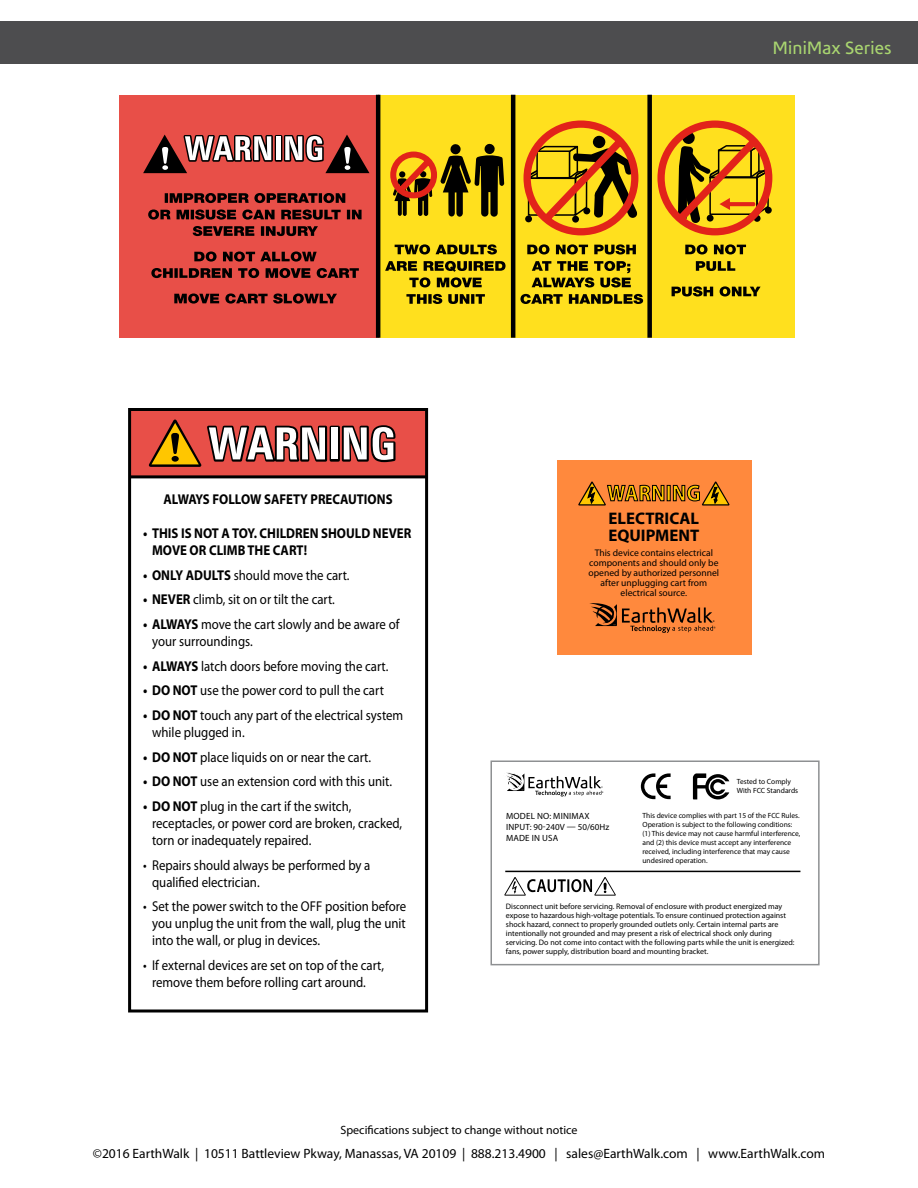
<style>
.page{position:relative;width:918px;height:1188px;background:#fff}
.page>*{position:absolute;margin:0;border:0;box-sizing:border-box;transform-origin:0 0}
.t1{font:18px "Corisande";color:#a9d570}
.t2{font:700 16.8px/16.8px "Myriad Pro";color:#000}
.t3{font:14.25px/17.1px "Myriad Pro";color:#000;scale:.9 1}
.t4{font:700 14.25px/17.1px "Myriad Pro";color:#000;scale:.9 1}
.t5{font:13.5px "Myriad Pro";color:#000}
.t6{font:12px "Myriad Pro";color:#000}
.t7{font:9.6px/10.2px "Myriad Pro";color:#000;text-align:center}
.t8{font:9px/10.8px "Myriad Pro";letter-spacing:.02em;color:#000}
.t9{font:7.95px/9px "Myriad Pro";color:#000}
.t10{font:7.5px/9px "Myriad Pro";color:#000}
.s1{font-weight:700}
</style>
<div class="page">
<div style="left:130px;top:410px;width:297px;height:67px;background:#e84f48"></div>
<div style="left:0;top:21px;width:918px;height:43px;background:#4d4d4f"></div>
<div style="left:376px;top:95px;width:418px;height:243px;background:#ffe01e"></div>
<div style="left:119px;top:95px;width:260px;height:243px;background:#e84f48"></div>
<hr style="left:376px;top:95px;width:4px;height:243px;background:#000">
<hr style="left:511px;top:95px;width:4px;height:243px;background:#000">
<div style="left:647px;top:95px;width:5px;height:243px;background:#000"></div>
<svg style="left:390px;top:143px;width:114px;height:74px"></svg>
<svg style="left:174px;top:293px;width:163px;height:11px"></svg>
<svg style="left:151px;top:268px;width:208px;height:10px"></svg>
<svg style="left:194px;top:251px;width:123px;height:11px"></svg>
<svg style="left:193px;top:226px;width:125px;height:10px"></svg>
<svg style="left:143px;top:134px;width:226px;height:86px"></svg>
<svg style="left:406px;top:294px;width:79px;height:10px"></svg>
<svg style="left:385px;top:261px;width:121px;height:27px"></svg>
<svg style="left:395px;top:244px;width:102px;height:11px"></svg>
<svg style="left:520px;top:294px;width:123px;height:10px"></svg>
<svg style="left:532px;top:261px;width:99px;height:27px"></svg>
<svg style="left:523px;top:120px;width:116px;height:135px"></svg>
<svg style="left:672px;top:286px;width:89px;height:11px"></svg>
<svg style="left:696px;top:261px;width:39px;height:10px"></svg>
<svg style="left:657px;top:120px;width:116px;height:135px"></svg>
<div style="left:557px;top:460px;width:194px;height:194px;background:#ff893d"></div>
<svg style="left:589px;top:603px;width:126px;height:30px"></svg>
<svg style="left:578px;top:481px;width:152px;height:25px"></svg>
<svg style="left:641px;top:773px;width:30px;height:26px"></svg>
<svg style="left:693px;top:773px;width:36px;height:26px"></svg>
<svg style="left:506px;top:772px;width:97px;height:24px"></svg>
<hr style="left:505px;top:871px;width:295px;height:1px;background:#000">
<svg style="left:504px;top:877px;width:112px;height:19px"></svg>
<div style="left:490px;top:760px;width:330px;height:205px;border:2px solid #8e9092"></div>
<div style="left:128px;top:408px;width:300px;height:604px;border:3px solid #000"></div>
<div style="left:330px;top:426px;width:10px;height:36px;border:3px solid #000"></div>
<div style="left:332px;top:427px;width:6px;height:32px;background:#fff"></div>
<svg style="left:340px;top:408px;width:58px;height:71px"></svg>
<svg style="left:148px;top:408px;width:181px;height:71px"></svg>
<hr style="left:130px;top:475px;width:297px;height:3px;background:#000">
<p class="t1" style="left:773px;top:38px;width:120px">MiniMax Series</p>
<p class="t4" style="left:164px;top:490px;width:256px">ALWAYS FOLLOW SAFETY PRECAUTIONS</p>
<p class="t4" style="left:152px;top:524px;width:290px;text-indent:-9px">• THIS IS NOT A TOY. CHILDREN SHOULD NEVER<br>MOVE OR CLIMB THE CART!</p>
<p class="t3" style="left:143px;top:566px;width:231px"><span class="s1">• ONLY ADULTS</span> should move the cart.</p>
<p class="t3" style="left:143px;top:591px;width:215px"><span class="s1">• NEVER</span> climb, sit on or tilt the cart.</p>
<p class="t3" style="left:152px;top:615px;width:276px;text-indent:-9px"><span class="s1">• ALWAYS</span> move the cart slowly and be aware of your surroundings.</p>
<p class="t3" style="left:143px;top:657px;width:274px"><span class="s1">• ALWAYS</span> latch doors before moving the cart.</p>
<p class="t3" style="left:143px;top:682px;width:269px"><span class="s1">• DO NOT</span> use the power cord to pull the cart</p>
<p class="t3" style="left:152px;top:706px;width:281px;text-indent:-9px"><span class="s1">• DO NOT</span> touch any part of the electrical system while plugged in.</p>
<p class="t3" style="left:143px;top:748px;width:255px"><span class="s1">• DO NOT</span> place liquids on or near the cart.</p>
<p class="t3" style="left:143px;top:773px;width:278px"><span class="s1">• DO NOT</span> use an extension cord with this unit.</p>
<p class="t3" style="left:152px;top:797px;width:279px;text-indent:-9px"><span class="s1">• DO NOT</span> plug in the cart if the switch, receptacles, or power cord are broken, cracked, torn or inadequately repaired.</p>
<p class="t3" style="left:152px;top:856px;width:244px;text-indent:-9px">• Repairs should always be performed by a qualified electrician.</p>
<p class="t3" style="left:152px;top:898px;width:284px;text-align:justify;text-indent:-9px">• Set the power switch to the OFF position before you unplug the unit from the wall, plug the unit into the wall, or plug in devices.</p>
<p class="t3" style="left:152px;top:956px;width:259px;text-indent:-9px">• If external devices are set on top of the cart, remove them before rolling cart around.</p>
<p class="t2" style="left:608px;top:509px;width:92px">ELECTRICAL<br>EQUIPMENT</p>
<p class="t7" style="left:589px;top:547px;width:132px">This device contains electrical components and should only be opened by authorized personnel after unplugging cart from electrical source.</p>
<p class="t10" style="left:737px;top:777px;width:63px">tested to Comply<br>With FCC standards</p>
<p class="t10" style="left:643px;top:811px;width:159px">this device complies with part 15 of the FCC Rules. operation is subject to the following conditions: (1) this device may not cause harmful interference, and (2) this device must accept any interference received, including interference that may cause undesired operation.</p>
<p class="t9" style="left:506px;top:902px;width:290px">disconnect unit before servicing. Removal of enclosure with product energized may expose to hazardous high-voltage potentials. to ensure continued protection against shock hazard, connect to properly grounded outlets only. Certain internal parts are intentionally not grounded and may present a risk of electrical shock only during servicing. do not come into contact with the following parts while the unit is energized: fans, power supply, distribution board and mounting bracket.</p>
<p class="t8" style="left:506px;top:810px;width:105px">model no: minimax input: 90-240V — 50/60Hz made in usa</p>
<p class="t6" style="left:341px;top:1123px;width:238px">Specifications subject to change without notice</p>
<p class="t5" style="left:93px;top:1145px;width:734px">©2016 EarthWalk | 10511 Battleview Pkway, Manassas, VA 20109 | 888.213.4900 | sales@EarthWalk.com | www.EarthWalk.com</p>
</div>
